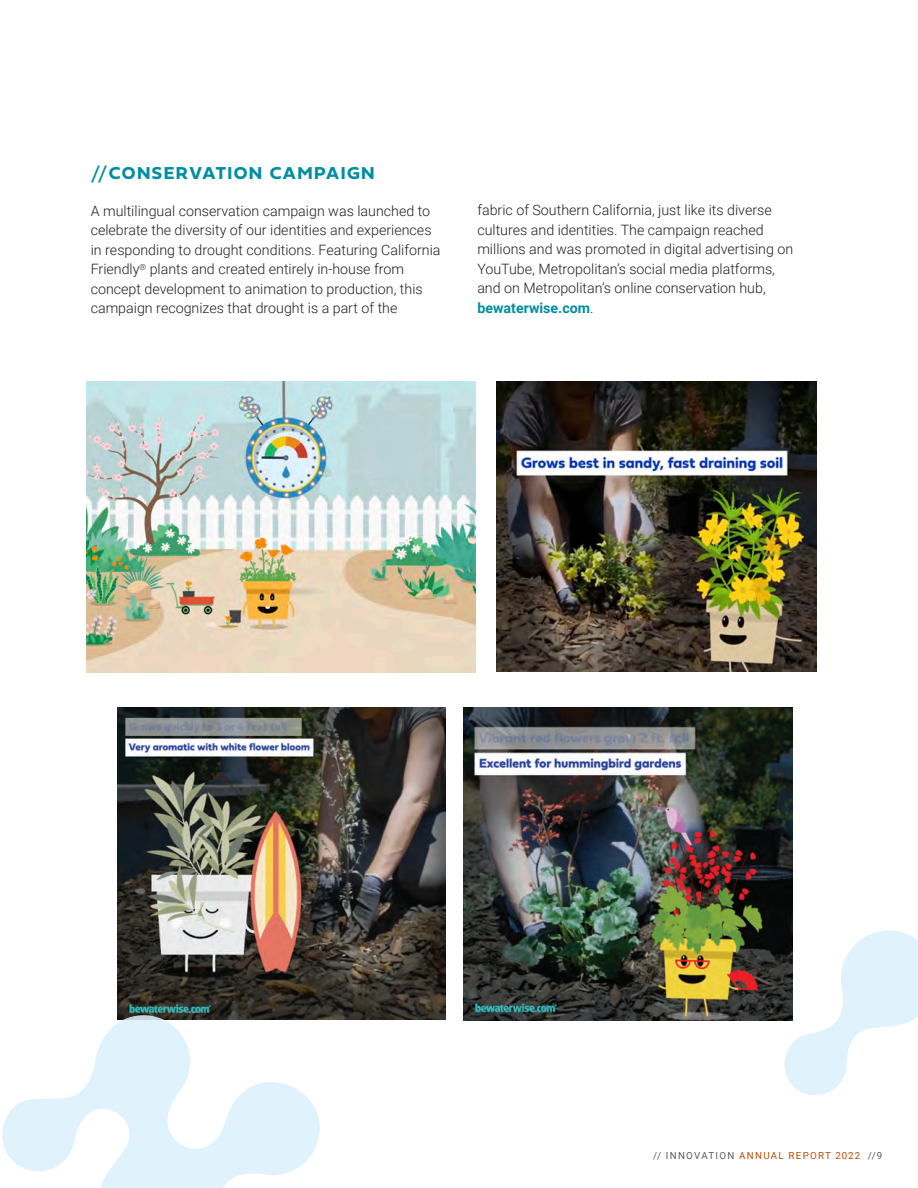
<style>
.page{position:relative;width:918px;height:1188px;background:#fff}
.page>*{position:absolute;margin:0;border:0;box-sizing:border-box;transform-origin:0 0}
.t1{font:700 18px "Fieldwork Hum";letter-spacing:.08em;color:#008ea1}
.BODY{font:300 14.25px/19.5px "Roboto";color:#231f20}
.INTERIOR_HEADERS{font:9.75px "Roboto";letter-spacing:.135em;color:#ba4d01}
.s1{font-weight:400}
.s2{font-weight:700;color:#008ea1}
.s3{color:#5a5b5d}
</style>
<div class="page">
<img style="left:496px;top:382px;width:321px;height:290px">
<img style="left:117px;top:707px;width:328px;height:313px">
<img style="left:464px;top:707px;width:328px;height:314px">
<img style="left:86px;top:381px;width:389px;height:292px">
<svg style="left:2px;top:1010px;width:335px;height:178px"></svg>
<svg style="left:783px;top:929px;width:135px;height:166px"></svg>
<p class="t1" style="left:91px;top:159px;width:286px"><span class="s1">//</span>CONSERVATION CAMPAIGN</p>
<p class="BODY" style="left:91px;top:201px;width:351px">A multilingual conservation campaign was launched to celebrate the diversity of our identities and experiences in responding to drought conditions. Featuring California Friendly<sup>®</sup> plants and created entirely in-house from concept development to animation to production, this campaign recognizes that drought is a part of the</p>
<p class="BODY" style="left:477px;top:200px;width:317px">fabric of Southern California, just like its diverse cultures and identities. The campaign reached millions and was promoted in digital advertising on YouTube, Metropolitan’s social media platforms, and on Metropolitan’s online conservation hub, <span class="s2">bewaterwise.com</span>.</p>
<p class="INTERIOR_HEADERS" style="left:653px;top:1149px;width:231px"><span class="s3">// INNOVATION</span> ANNUAL REPORT 2022 <span class="s3">//9</span></p>
</div>
